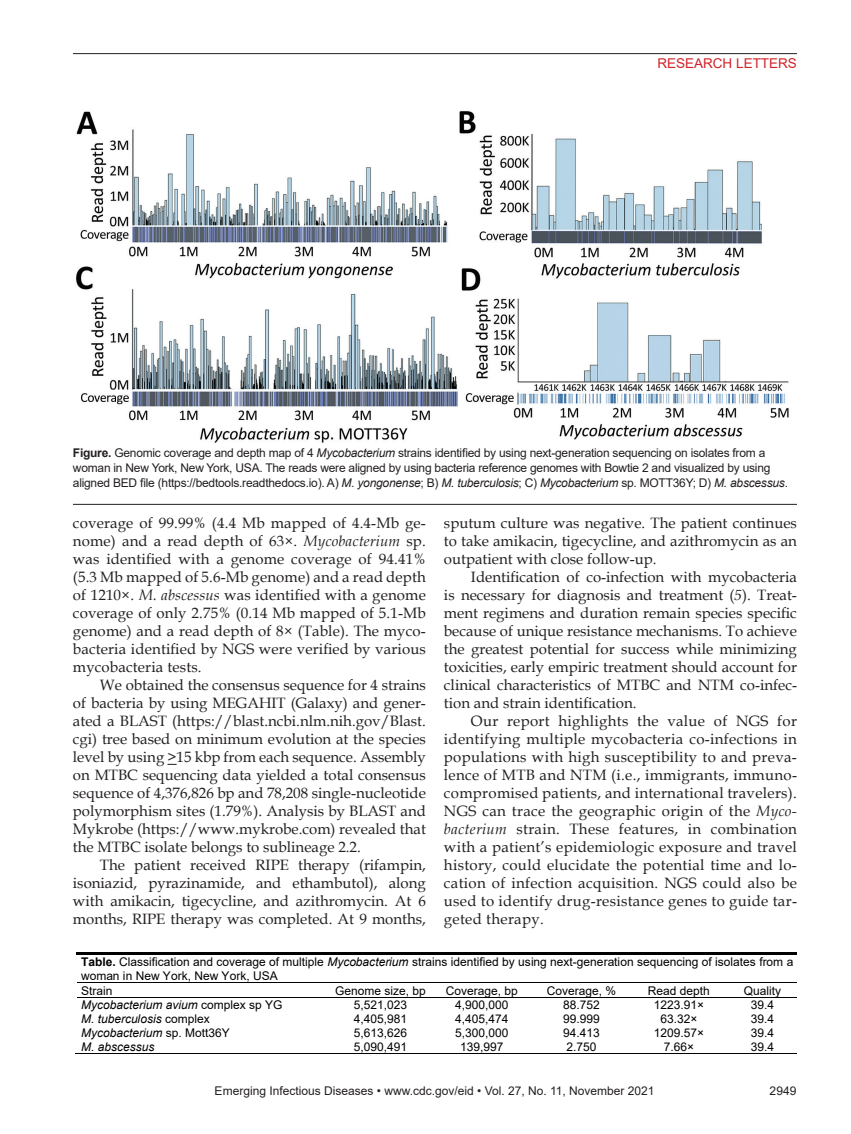
<style>
.page{position:relative;width:851px;height:1134px;background:#fff}
.page>*{position:absolute;margin:0;border:0;box-sizing:border-box;transform-origin:0 0}
.t1{font:15px/18px "Book Antiqua";color:#231f20;text-align:justify}
.t2{font:13.5px "Arial";color:#d1232a}
.t3{font:12px/15px "Arial";letter-spacing:-.02em;color:#231f20}
.t4{font:12px/14.2px "Arial";color:#000}
.t5{font:italic 12px "Arial";color:#000}
.t6{font:12px "Arial";color:#231f20}
.s1{font-weight:700}
.s2{font-style:italic}
.s3{font-style:normal}
</style>
<div class="page">
<hr style="left:73px;top:53px;width:723px;height:1px;background:#231f20">
<img style="left:76px;top:111px;width:713px;height:332px">
<hr style="left:73px;top:504px;width:723px;height:1px;background:#231f20">
<hr style="left:77px;top:953px;width:719px;height:2px;background:#000">
<hr style="left:77px;top:983px;width:249px;height:1px;background:#000">
<hr style="left:327px;top:983px;width:107px;height:1px;background:#000">
<hr style="left:435px;top:983px;width:94px;height:1px;background:#000">
<hr style="left:530px;top:983px;width:103px;height:1px;background:#000">
<hr style="left:634px;top:983px;width:90px;height:1px;background:#000">
<hr style="left:725px;top:983px;width:71px;height:1px;background:#000">
<hr style="left:77px;top:997px;width:249px;height:1px;background:#000">
<hr style="left:327px;top:997px;width:107px;height:1px;background:#000">
<hr style="left:435px;top:997px;width:94px;height:1px;background:#000">
<hr style="left:530px;top:997px;width:103px;height:1px;background:#000">
<hr style="left:634px;top:997px;width:90px;height:1px;background:#000">
<hr style="left:725px;top:997px;width:71px;height:1px;background:#000">
<hr style="left:76px;top:1053px;width:250px;height:1px;background:#000">
<hr style="left:326px;top:1053px;width:108px;height:1px;background:#000">
<hr style="left:434px;top:1053px;width:95px;height:1px;background:#000">
<hr style="left:529px;top:1053px;width:104px;height:1px;background:#000">
<hr style="left:633px;top:1053px;width:91px;height:1px;background:#000">
<hr style="left:723px;top:1053px;width:73px;height:1px;background:#000">
<p class="t2" style="left:657px;top:54px;width:141px">RESEARCH LETTERS</p>
<p class="t3" style="left:73px;top:445px;width:716px"><span class="s1">Figure.</span> Genomic coverage and depth map of 4 <span class="s2">Mycobacterium</span> strains identified by using next-generation sequencing on isolates from a woman in New York, New York, USA. The reads were aligned by using bacteria reference genomes with Bowtie 2 and visualized by using aligned BED file (https://bedtools.readthedocs.io). A) <span class="s2">M. yongonense</span>; B) <span class="s2">M. tuberculosis</span>; C) <span class="s2">Mycobacterium</span> sp. MOTT36Y; D) <span class="s2">M. abscessus</span>.</p>
<p class="t1" style="left:73px;top:514px;width:354px">coverage of 99.99% (4.4 Mb mapped of 4.4-Mb ge&shy;nome) and a read depth of 63×. <span class="s2">Mycobacterium</span> sp. was identified with a genome coverage of 94.41% (5.3 Mb mapped of 5.6-Mb genome) and a read depth of 1210×. <span class="s2">M. abscessus</span> was identified with a genome coverage of only 2.75% (0.14 Mb mapped of 5.1-Mb genome) and a read depth of 8× (Table). The myco&shy;bacteria identified by NGS were verified by various mycobacteria tests.</p>
<p class="t1" style="left:73px;top:676px;width:354px;text-indent:27px">We obtained the consensus sequence for 4 strains of bacteria by using MEGAHIT (Galaxy) and gener&shy;ated a BLAST (https://blast.ncbi.nlm.nih.gov/Blast. cgi) tree based on minimum evolution at the species level by using &gt;15 kbp from each sequence. Assembly on MTBC sequencing data yielded a total consensus sequence of 4,376,826 bp and 78,208 single-nucleotide polymorphism sites (1.79%). Analysis by BLAST and Mykrobe (https://www.mykrobe.com) revealed that the MTBC isolate belongs to sublineage 2.2.</p>
<p class="t1" style="left:73px;top:856px;width:354px;text-indent:27px">The patient received RIPE therapy (rifampin, isoniazid, pyrazinamide, and ethambutol), along with amikacin, tigecycline, and azithromycin. At 6 months, RIPE therapy was completed. At 9 months,</p>
<p class="t1" style="left:444px;top:514px;width:354px">sputum culture was negative. The patient continues to take amikacin, tigecycline, and azithromycin as an outpatient with close follow-up.</p>
<p class="t1" style="left:444px;top:568px;width:354px;text-indent:27px">Identification of co-infection with mycobacteria is necessary for diagnosis and treatment (<span class="s2">5</span>). Treat&shy;ment regimens and duration remain species specific because of unique resistance mechanisms. To achieve the greatest potential for success while minimizing toxicities, early empiric treatment should account for clinical characteristics of MTBC and NTM co-infec&shy;tion and strain identification.</p>
<p class="t1" style="left:444px;top:712px;width:354px;text-indent:27px">Our report highlights the value of NGS for identifying multiple mycobacteria co-infections in populations with high susceptibility to and preva&shy;lence of MTB and NTM (i.e., immigrants, immuno&shy;compromised patients, and international travelers).<br>NGS can trace the geographic origin of the <span class="s2">Myco&shy;bacterium</span> strain. These features, in combination with a patient’s epidemiologic exposure and travel history, could elucidate the potential time and lo&shy;cation of infection acquisition. NGS could also be used to identify drug-resistance genes to guide tar&shy;geted therapy.</p>
<p class="t4" style="left:81px;top:955px;width:713px"><span class="s1">Table.</span> Classification and coverage of multiple <span class="s2">Mycobacterium</span> strains identified by using next-generation sequencing of isolates from a woman in New York, New York, USA<br>Strain</p>
<p class="t4" style="left:335px;top:983px;width:92px">Genome size, bp</p>
<p class="t4" style="left:446px;top:983px;width:73px">Coverage, bp</p>
<p class="t4" style="left:546px;top:983px;width:71px">Coverage, %</p>
<p class="t4" style="left:648px;top:983px;width:63px">Read depth</p>
<p class="t4" style="left:743px;top:983px;width:39px">Quality</p>
<p class="t5" style="left:81px;top:997px;width:203px">Mycobacterium avium <span class="s3">complex sp YG</span></p>
<p class="t4" style="left:354px;top:998px;width:55px">5,521,023</p>
<p class="t4" style="left:455px;top:998px;width:55px">4,900,000</p>
<p class="t4" style="left:563px;top:998px;width:38px">88.752</p>
<p class="t4" style="left:653px;top:998px;width:52px">1223.91×</p>
<p class="t4" style="left:750px;top:998px;width:25px">39.4</p>
<p class="t5" style="left:81px;top:1011px;width:130px">M. tuberculosis <span class="s3">complex</span></p>
<p class="t4" style="left:354px;top:1012px;width:55px">4,405,981</p>
<p class="t4" style="left:455px;top:1012px;width:55px">4,405,474</p>
<p class="t4" style="left:563px;top:1012px;width:38px">99.999</p>
<p class="t4" style="left:660px;top:1012px;width:38px">63.32×</p>
<p class="t4" style="left:750px;top:1012px;width:25px">39.4</p>
<p class="t5" style="left:81px;top:1025px;width:150px">Mycobacterium <span class="s3">sp. Mott36Y</span></p>
<p class="t4" style="left:354px;top:1025px;width:55px">5,613,626</p>
<p class="t4" style="left:455px;top:1025px;width:55px">5,300,000</p>
<p class="t4" style="left:563px;top:1025px;width:38px">94.413</p>
<p class="t4" style="left:653px;top:1025px;width:52px">1209.57×</p>
<p class="t4" style="left:750px;top:1025px;width:25px">39.4</p>
<p class="t5" style="left:81px;top:1039px;width:75px">M. abscessus</p>
<p class="t4" style="left:354px;top:1039px;width:55px">5,090,491</p>
<p class="t4" style="left:460px;top:1039px;width:45px">139,997</p>
<p class="t4" style="left:566px;top:1039px;width:31px">2.750</p>
<p class="t4" style="left:663px;top:1039px;width:32px">7.66×</p>
<p class="t4" style="left:750px;top:1039px;width:25px">39.4</p>
<p class="t6" style="left:215px;top:1083px;width:441px">Emerging Infectious Diseases • www.cdc.gov/eid • Vol. 27, No. 11, November 2021</p>
<p class="t3" style="left:769px;top:1084px;width:28px">2949</p>
</div>
